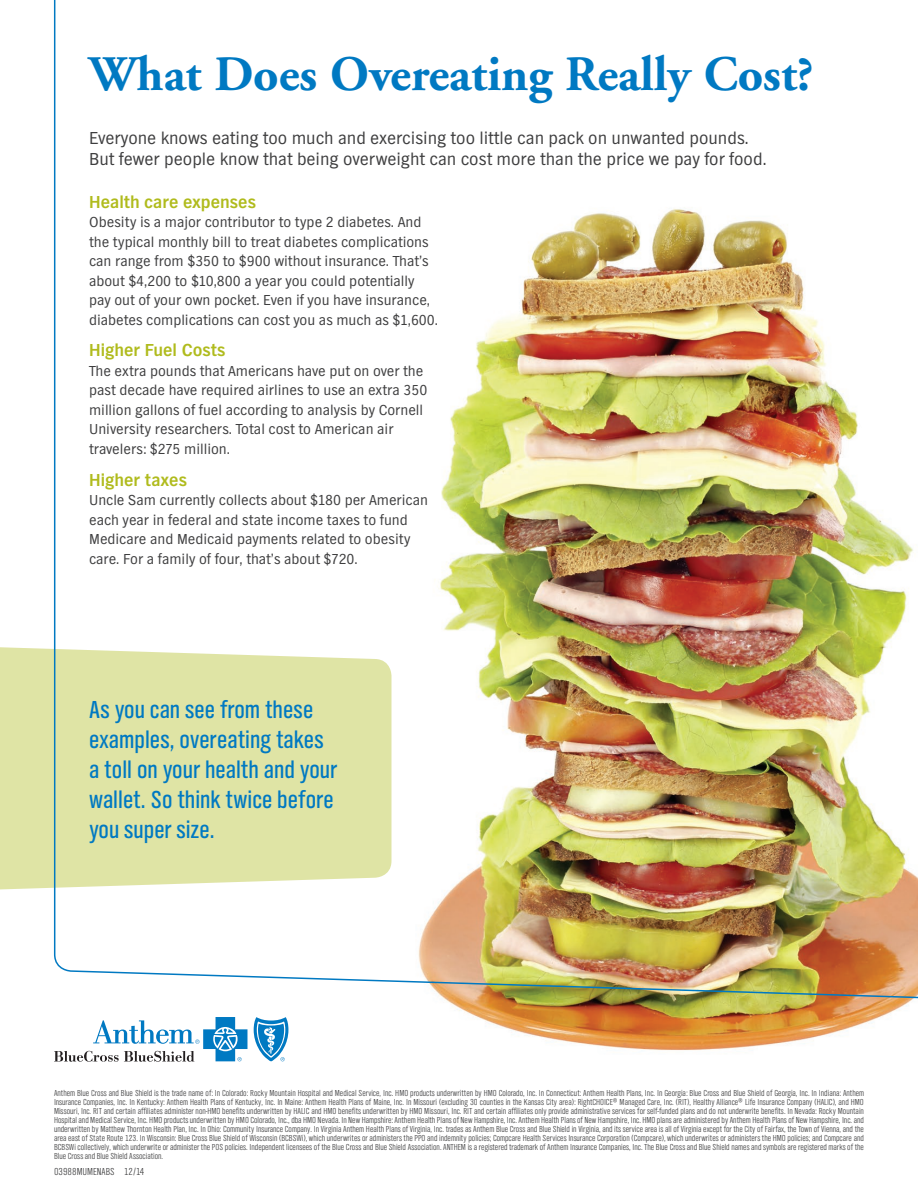
<style>
.page{position:relative;width:918px;height:1188px;background:#fff}
.page>*{position:absolute;margin:0;border:0;box-sizing:border-box;transform-origin:0 0}
.t1{font:700 49.5px "Adobe Garamond";color:#0079c2}
.t2{font:25.5px/30px "TV Nord Cond EF";color:#0079c2}
.t3{font:18px/21px "TV Nord EF";color:#3e3e3f}
.t4{font:700 18px "TV Nord EF";color:#b0bb1d}
.t5{font:15px/19.5px "TV Nord EF";color:#3e3e3f}
.t6{font:300 10.5px "TV Nord Cond EF";color:#3e3e3f}
.t7{font:300 9px/9px "TV Nord Cond EF";color:#3e3e3f;text-align:justify}
</style>
<div class="page">
<img style="left:444px;top:999px;width:469px;height:52px">
<div style="left:0;top:647px;width:53px;height:243px;background:#dfe4a5"></div>
<img style="left:53px;top:0;width:865px;height:999px">
<svg style="left:254px;top:1017px;width:34px;height:44px"></svg>
<svg style="left:54px;top:1017px;width:193px;height:45px"></svg>
<h1 class="t1" style="left:89px;top:48px;width:726px">What Does Overeating Really Cost?</h1>
<h3 class="t3" style="left:89px;top:127px;width:679px">Everyone knows eating too much and exercising too little can pack on unwanted pounds.<br>But fewer people know that being overweight can cost more than the price we pay for food.</h3>
<h3 class="t4" style="left:89px;top:192px;width:168px">Health care expenses</h3>
<p class="t5" style="left:89px;top:212px;width:350px">Obesity is a major contributor to type 2 diabetes. And the typical monthly bill to treat diabetes complications can range from $350 to $900 without insurance. That’s about $4,200 to $10,800 a year you could potentially pay out of your own pocket. Even if you have insurance, diabetes complications can cost you as much as $1,600.</p>
<h3 class="t4" style="left:89px;top:341px;width:138px">Higher Fuel Costs</h3>
<p class="t5" style="left:89px;top:361px;width:340px">The extra pounds that Americans have put on over the past decade have required airlines to use an extra 350 million gallons of fuel according to analysis by Cornell University researchers. Total cost to American air travelers: $275 million.</p>
<h3 class="t4" style="left:89px;top:470px;width:99px">Higher taxes</h3>
<h3 class="t5" style="left:89px;top:490px;width:340px">Uncle Sam currently collects about $180 per American each year in federal and state income taxes to fund Medicare and Medicaid payments related to obesity care. For a family of four, that’s about $720.</h3>
<h2 class="t2" style="left:89px;top:695px;width:250px">As you can see from these examples, overeating takes a toll on your health and your wallet. So think twice before you super size.</h2>
<p class="t7" style="left:54px;top:1088px;width:812px">Anthem Blue Cross and Blue Shield is the trade name of: In Colorado: Rocky Mountain Hospital and Medical Service, Inc. HMO products underwritten by HMO Colorado, Inc. In Connecticut: Anthem Health Plans, Inc. In Georgia: Blue Cross and Blue Shield of Georgia, Inc. In Indiana: Anthem Insurance Companies, Inc. In Kentucky: Anthem Health Plans of Kentucky, Inc. In Maine: Anthem Health Plans of Maine, Inc. In Missouri (excluding 30 counties in the Kansas City area): RightCHOICE® Managed Care, Inc. (RIT), Healthy Alliance® Life Insurance Company (HALIC), and HMO Missouri, Inc. RIT and certain affiliates administer non-HMO benefits underwritten by HALIC and HMO benefits underwritten by HMO Missouri, Inc. RIT and certain affiliates only provide administrative services for self-funded plans and do not underwrite benefits. In Nevada: Rocky Mountain Hospital and Medical Service, Inc. HMO products underwritten by HMO Colorado, Inc., dba HMO Nevada. In New Hampshire: Anthem Health Plans of New Hampshire, Inc. Anthem Health Plans of New Hampshire, Inc. HMO plans are administered by Anthem Health Plans of New Hampshire, Inc. and underwritten by Matthew Thornton Health Plan, Inc. In Ohio: Community Insurance Company. In Virginia Anthem Health Plans of Virginia, Inc. trades as Anthem Blue Cross and Blue Shield in Virginia, and its service area is all of Virginia except for the City of Fairfax, the Town of Vienna, and the area east of State Route 123. In Wisconsin: Blue Cross Blue Shield of Wisconsin (BCBSWi), which underwrites or administers the PPO and indemnity policies; Compcare Health Services Insurance Corporation (Compcare), which underwrites or administers the HMO policies; and Compcare and BCBSWi collectively, which underwrite or administer the POS policies. Independent licensees of the Blue Cross and Blue Shield Association. ANTHEM is a registered trademark of Anthem Insurance Companies, Inc. The Blue Cross and Blue Shield names and symbols are registered marks of the Blue Cross and Blue Shield Association.</p>
<p class="t6" style="left:54px;top:1166px;width:92px">03988MUMENABS 12/14</p>
</div>
